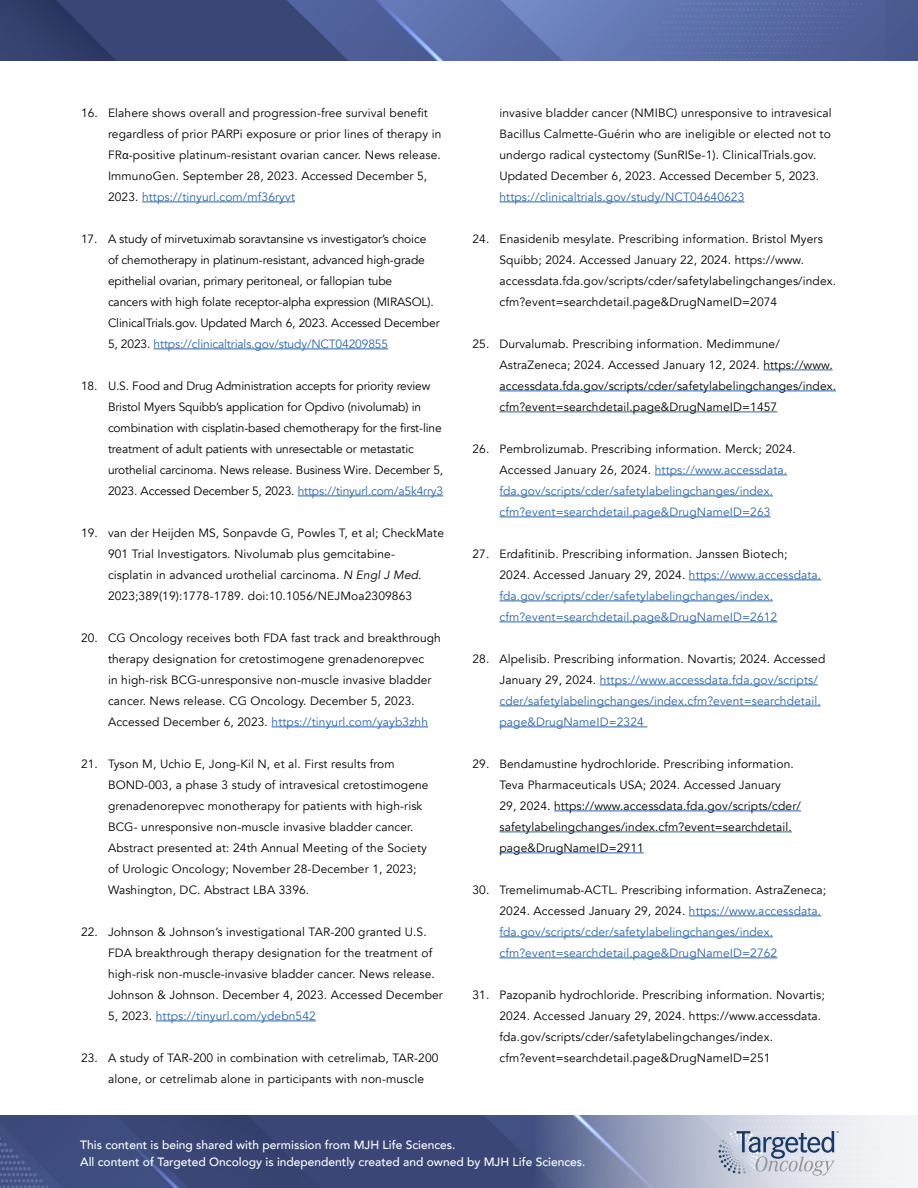
<style>
.page{position:relative;width:918px;height:1188px;background:#fff}
.page>*{position:absolute;margin:0;border:0;box-sizing:border-box;transform-origin:0 0}
.t1{font:12px/21px "Avenir";letter-spacing:.01em;color:#000}
.t2{font:12px/21px "Avenir";letter-spacing:.01em;color:#2864b0}
.t3{font:12px/21px "Avenir";letter-spacing:-.01em;color:#000}
.t4{font:500 12px/16.5px "Avenir";color:#fff}
.s1{font-family:"Source Sans Pro"}
.s2{color:#2864b0}
.s3{font-style:italic}
.s4{color:#000}
</style>
<div class="page">
<img style="left:0;top:0;width:918px;height:61px">
<img style="left:0;top:1115px;width:531px;height:73px">
<svg style="left:531px;top:1115px;width:386px;height:73px"></svg>
<svg style="left:718px;top:1130px;width:121px;height:46px;background:#b8bfcf"></svg>
<hr style="left:142px;top:202px;width:153px;height:1px;background:#2864b0">
<hr style="left:154px;top:349px;width:234px;height:1px;background:#2864b0">
<hr style="left:298px;top:496px;width:145px;height:1px;background:#2864b0">
<hr style="left:272px;top:727px;width:156px;height:1px;background:#2864b0">
<hr style="left:156px;top:1021px;width:160px;height:1px;background:#2864b0">
<hr style="left:500px;top:202px;width:244px;height:1px;background:#2864b0">
<hr style="left:763px;top:370px;width:70px;height:1px;background:#2864b0">
<hr style="left:500px;top:391px;width:336px;height:1px;background:#2864b0">
<hr style="left:500px;top:412px;width:277px;height:1px;background:#2864b0">
<hr style="left:655px;top:475px;width:132px;height:1px;background:#2864b0">
<hr style="left:500px;top:496px;width:273px;height:1px;background:#2864b0">
<hr style="left:500px;top:517px;width:271px;height:1px;background:#2864b0">
<hr style="left:689px;top:580px;width:132px;height:1px;background:#2864b0">
<hr style="left:500px;top:601px;width:273px;height:1px;background:#2864b0">
<hr style="left:500px;top:622px;width:277px;height:1px;background:#2864b0">
<hr style="left:600px;top:685px;width:218px;height:1px;background:#2864b0">
<hr style="left:500px;top:706px;width:321px;height:1px;background:#2864b0">
<hr style="left:500px;top:727px;width:147px;height:1px;background:#2864b0">
<hr style="left:554px;top:811px;width:247px;height:1px;background:#2864b0">
<hr style="left:500px;top:832px;width:292px;height:1px;background:#2864b0">
<hr style="left:500px;top:853px;width:144px;height:1px;background:#2864b0">
<hr style="left:689px;top:916px;width:132px;height:1px;background:#2864b0">
<hr style="left:500px;top:937px;width:273px;height:1px;background:#2864b0">
<hr style="left:500px;top:958px;width:277px;height:1px;background:#2864b0">
<p class="t1" style="left:108px;top:103px;width:335px;text-indent:-27px">16. Elahere shows overall and progression-free survival benefit regardless of prior PARPi exposure or prior lines of therapy in FR<span class="s1">α</span>-positive platinum-resistant ovarian cancer. News release.<br>ImmunoGen. September 28, 2023. Accessed December 5, 2023. <span class="s2">https://tinyurl.com/mf36ryvt</span></p>
<p class="t3" style="left:108px;top:229px;width:333px;text-indent:-27px">17. A study of mirvetuximab soravtansine vs investigator’s choice of chemotherapy in platinum-resistant, advanced high-grade epithelial ovarian, primary peritoneal, or fallopian tube<br>cancers with high folate receptor-alpha expression (MIRASOL).<br>ClinicalTrials.gov. Updated March 6, 2023. Accessed December 5, 2023. <span class="s2">https://clinicaltrials.gov/study/NCT04209855</span></p>
<p class="t3" style="left:108px;top:376px;width:337px;text-indent:-27px">18. U.S. Food and Drug Administration accepts for priority review Bristol Myers Squibb’s application for Opdivo (nivolumab) in combination with cisplatin-based chemotherapy for the first-line treatment of adult patients with unresectable or metastatic urothelial carcinoma. News release. Business Wire. December 5, 2023. Accessed December 5, 2023. <span class="s2">https://tinyurl.com/a5k4rry3</span></p>
<p class="t1" style="left:108px;top:523px;width:338px;text-indent:-27px">19. van der Heijden MS, Sonpavde G, Powles T, et al; CheckMate 901 Trial Investigators. Nivolumab plus gemcitabine-<br>cisplatin in advanced urothelial carcinoma. <span class="s3">N Engl J Med</span>.<br>2023;389(19):1778-1789. doi:10.1056/NEJMoa2309863</p>
<p class="t1" style="left:108px;top:628px;width:335px;text-indent:-27px">20. CG Oncology receives both FDA fast track and breakthrough therapy designation for cretostimogene grenadenorepvec<br>in high-risk BCG-unresponsive non-muscle invasive bladder cancer. News release. CG Oncology. December 5, 2023.<br>Accessed December 6, 2023. <span class="s2">https://tinyurl.com/yayb3zhh</span></p>
<p class="t1" style="left:108px;top:754px;width:322px;text-indent:-27px">21. Tyson M, Uchio E, Jong-Kil N, et al. First results from BOND-003, a phase 3 study of intravesical cretostimogene grenadenorepvec monotherapy for patients with high-risk BCG- unresponsive non-muscle invasive bladder cancer.<br>Abstract presented at: 24th Annual Meeting of the Society of Urologic Oncology; November 28-December 1, 2023; Washington, DC. Abstract LBA 3396.</p>
<p class="t1" style="left:108px;top:922px;width:336px;text-indent:-27px">22. Johnson &amp; Johnson’s investigational TAR-200 granted U.S.<br>FDA breakthrough therapy designation for the treatment of high-risk non-muscle-invasive bladder cancer. News release.<br>Johnson &amp; Johnson. December 4, 2023. Accessed December 5, 2023. <span class="s2">https://tinyurl.com/ydebn542</span></p>
<p class="t1" style="left:108px;top:1048px;width:332px;text-indent:-27px">23. A study of TAR-200 in combination with cetrelimab, TAR-200 alone, or cetrelimab alone in participants with non-muscle</p>
<p class="t1" style="left:500px;top:103px;width:334px">invasive bladder cancer (NMIBC) unresponsive to intravesical Bacillus Calmette-Guérin who are ineligible or elected not to undergo radical cystectomy (SunRISe-1). ClinicalTrials.gov.<br>Updated December 6, 2023. Accessed December 5, 2023.</p>
<p class="t2" style="left:500px;top:187px;width:246px">https://clinicaltrials.gov/study/NCT04640623</p>
<p class="t1" style="left:500px;top:229px;width:338px;text-indent:-27px">24. Enasidenib mesylate. Prescribing information. Bristol Myers Squibb; 2024. Accessed January 22, 2024. https://www. accessdata.fda.gov/scripts/cder/safetylabelingchanges/index. cfm?event=searchdetail.page&amp;DrugNameID=2074</p>
<p class="t1" style="left:500px;top:334px;width:338px;text-indent:-27px">25. Durvalumab. Prescribing information. Medimmune/ AstraZeneca; 2024. Accessed January 12, 2024. https://www. accessdata.fda.gov/scripts/cder/safetylabelingchanges/index. cfm?event=searchdetail.page&amp;DrugNameID=1457</p>
<p class="t2" style="left:500px;top:439px;width:298px;text-indent:-27px"><span class="s4">26. Pembrolizumab. Prescribing information. Merck; 2024.<br>Accessed January 26, 2024.</span> https://www.accessdata. fda.gov/scripts/cder/safetylabelingchanges/index. cfm?event=searchdetail.page&amp;DrugNameID=263</p>
<p class="t2" style="left:500px;top:544px;width:323px;text-indent:-27px"><span class="s4">27. Erdafitinib. Prescribing information. Janssen Biotech;<br>2024. Accessed January 29, 2024.</span> https://www.accessdata. fda.gov/scripts/cder/safetylabelingchanges/index. cfm?event=searchdetail.page&amp;DrugNameID=2612</p>
<p class="t2" style="left:500px;top:649px;width:327px;text-indent:-27px"><span class="s4">28. Alpelisib. Prescribing information. Novartis; 2024. Accessed January 29, 2024.</span> https://www.accessdata.fda.gov/scripts/ cder/safetylabelingchanges/index.cfm?event=searchdetail. page&amp;DrugNameID=2324</p>
<p class="t1" style="left:500px;top:754px;width:303px;text-indent:-27px">29. Bendamustine hydrochloride. Prescribing information.<br>Teva Pharmaceuticals USA; 2024. Accessed January<br>29, 2024. https://www.accessdata.fda.gov/scripts/cder/ safetylabelingchanges/index.cfm?event=searchdetail. page&amp;DrugNameID=2911</p>
<p class="t2" style="left:500px;top:880px;width:328px;text-indent:-27px"><span class="s4">30. Tremelimumab-ACTL. Prescribing information. AstraZeneca; 2024. Accessed January 29, 2024.</span> https://www.accessdata. fda.gov/scripts/cder/safetylabelingchanges/index. cfm?event=searchdetail.page&amp;DrugNameID=2762</p>
<p class="t1" style="left:500px;top:985px;width:327px;text-indent:-27px">31. Pazopanib hydrochloride. Prescribing information. Novartis; 2024. Accessed January 29, 2024. https://www.accessdata. fda.gov/scripts/cder/safetylabelingchanges/index. cfm?event=searchdetail.page&amp;DrugNameID=251</p>
<p class="t4" style="left:80px;top:1136px;width:507px">This content is being shared with permission from MJH Life Sciences.<br>All content of Targeted Oncology is independently created and owned by MJH Life Sciences.</p>
</div>
